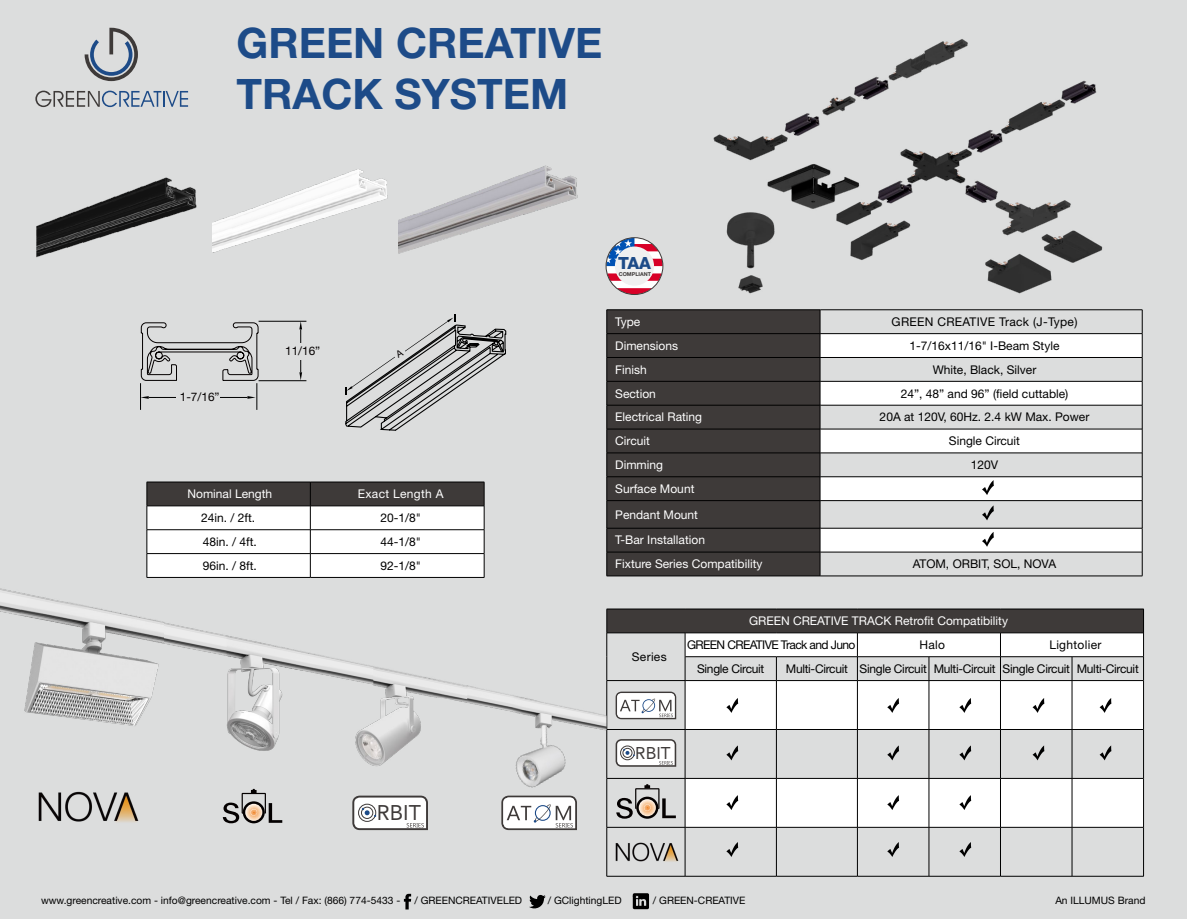
<style>
.page{position:relative;width:1187px;height:919px;background:#fff}
.page>*{position:absolute;margin:0;border:0;box-sizing:border-box;transform-origin:0 0}
.t1{font:700 42px/50.4px "Helvetica Neue LT Pro";color:#1d4b88}
.t2{font:21.3px "Avenir";color:#3e3a39}
.t3{font:17.1px "Avenir";color:#3e3a39}
.t4{font:800 16.8px "Helvetica Neue LT Pro";color:#1d4b88}
.t5{font:12px "Helvetica Neue LT Pro";color:#000}
.t6{font:12px/25.7px "Helvetica Neue LT Pro";color:#fff}
.t7{font:12px "Helvetica Neue LT Pro";letter-spacing:-.025em;color:#000}
.t8{font:12px "Helvetica Neue LT Pro";letter-spacing:.025em;color:#000}
.t9{font:12px "Helvetica Neue LT Pro";letter-spacing:-.05em;color:#000}
.t10{font:12px "Helvetica Neue LT Pro";letter-spacing:.025em;color:#fff}
.t11{font:11.85px "Helvetica Neue LT Pro";color:#040000}
.t12{font:10.2px "Helvetica Neue LT Pro";color:#000}
.t13{font:700 5.4px "Helvetica Neue LT Pro";color:#3e3a39}
.s1{color:#fff}
</style>
<div class="page">
<div style="left:0;top:0;width:1186px;height:918px;background:#dcdddd"></div>
<svg style="left:404px;top:893px;width:7px;height:16px"></svg>
<svg style="left:529px;top:895px;width:16px;height:13px"></svg>
<svg style="left:632px;top:893px;width:17px;height:16px"></svg>
<div style="left:607px;top:310px;width:212px;height:265px;background:#3e3a39"></div>
<svg style="left:820px;top:334px;width:321px;height:217px;fill:#fff"></svg>
<hr style="left:606px;top:309px;width:214px;height:1px;background:#000">
<svg style="left:819px;top:310px;width:1px;height:265px"></svg>
<hr style="left:820px;top:309px;width:322px;height:1px;background:#000">
<hr style="left:606px;top:333px;width:214px;height:1px;background:#000">
<hr style="left:820px;top:333px;width:321px;height:1px;background:#000">
<hr style="left:606px;top:357px;width:214px;height:1px;background:#000">
<hr style="left:820px;top:357px;width:321px;height:1px;background:#000">
<hr style="left:606px;top:381px;width:214px;height:1px;background:#000">
<hr style="left:820px;top:381px;width:321px;height:1px;background:#000">
<hr style="left:606px;top:405px;width:214px;height:1px;background:#000">
<hr style="left:820px;top:405px;width:321px;height:1px;background:#000">
<hr style="left:606px;top:429px;width:214px;height:1px;background:#000">
<hr style="left:820px;top:429px;width:321px;height:1px;background:#000">
<hr style="left:606px;top:452px;width:214px;height:1px;background:#000">
<hr style="left:820px;top:452px;width:321px;height:1px;background:#000">
<hr style="left:606px;top:476px;width:214px;height:1px;background:#000">
<hr style="left:820px;top:476px;width:321px;height:1px;background:#000">
<hr style="left:606px;top:500px;width:214px;height:1px;background:#000">
<hr style="left:820px;top:500px;width:322px;height:1px;background:#000">
<hr style="left:606px;top:528px;width:214px;height:1px;background:#000">
<hr style="left:820px;top:528px;width:322px;height:1px;background:#000">
<hr style="left:606px;top:551px;width:214px;height:1px;background:#000">
<svg style="left:606px;top:310px;width:1px;height:265px"></svg>
<hr style="left:820px;top:551px;width:322px;height:1px;background:#000">
<svg style="left:1141px;top:310px;width:1px;height:265px"></svg>
<hr style="left:606px;top:575px;width:214px;height:1px;background:#000">
<hr style="left:820px;top:575px;width:322px;height:1px;background:#000">
<hr style="left:147px;top:481px;width:163px;height:1px;background:#000">
<hr style="left:310px;top:481px;width:174px;height:1px;background:#000">
<svg style="left:147px;top:482px;width:338px;height:74px;background:#a2a09f"></svg>
<hr style="left:310px;top:553px;width:174px;height:1px;background:#000">
<hr style="left:606px;top:608px;width:79px;height:1px;background:#000">
<hr style="left:685px;top:608px;width:91px;height:1px;background:#000">
<hr style="left:776px;top:608px;width:81px;height:1px;background:#000">
<hr style="left:857px;top:608px;width:71px;height:1px;background:#000">
<hr style="left:928px;top:608px;width:72px;height:1px;background:#000">
<hr style="left:1000px;top:608px;width:71px;height:1px;background:#000">
<hr style="left:1071px;top:608px;width:72px;height:1px;background:#000">
<img style="left:713px;top:39px;width:390px;height:255px">
<svg style="left:981px;top:505px;width:12px;height:15px"></svg>
<svg style="left:981px;top:532px;width:12px;height:14px"></svg>
<svg style="left:981px;top:480px;width:12px;height:15px"></svg>
<hr style="left:258px;top:380px;width:48px;height:1px;background:#000">
<hr style="left:258px;top:321px;width:48px;height:1px;background:#000">
<hr style="left:300px;top:329px;width:1px;height:43px;background:#000">
<svg style="left:299px;top:372px;width:3px;height:8px"></svg>
<svg style="left:299px;top:321px;width:3px;height:8px"></svg>
<div style="left:297px;top:343px;width:7px;height:17px;background:#dcdddd"></div>
<svg style="left:140px;top:322px;width:119px;height:88px"></svg>
<div style="left:176px;top:394px;width:44px;height:7px;background:#dcdddd"></div>
<img style="left:0;top:556px;width:512px;height:156px">
<svg style="left:352px;top:795px;width:76px;height:35px;background:#d7d6d7"></svg>
<img style="left:21px;top:505px;width:143px;height:221px">
<img style="left:512px;top:695px;width:94px;height:35px">
<img style="left:373px;top:544px;width:94px;height:155px">
<img style="left:227px;top:503px;width:102px;height:169px">
<img style="left:343px;top:693px;width:85px;height:73px">
<img style="left:38px;top:791px;width:101px;height:31px">
<img style="left:512px;top:725px;width:62px;height:63px">
<img style="left:209px;top:668px;width:87px;height:83px">
<svg style="left:501px;top:795px;width:76px;height:35px;background:#cececf"></svg>
<svg style="left:223px;top:788px;width:59px;height:35px"></svg>
<svg style="left:606px;top:609px;width:538px;height:267px"></svg>
<svg style="left:85px;top:28px;width:53px;height:53px"></svg>
<svg style="left:35px;top:91px;width:153px;height:16px"></svg>
<img style="left:217px;top:169px;width:171px;height:83px">
<img style="left:398px;top:165px;width:180px;height:89px">
<img style="left:37px;top:177px;width:180px;height:80px">
<div style="left:606px;top:238px;width:57px;height:56px;background:#fff;border-radius:50%"></div>
<svg style="left:617px;top:288px;width:35px;height:6px"></svg>
<svg style="left:607px;top:273px;width:54px;height:8px"></svg>
<svg style="left:607px;top:238px;width:55px;height:28px"></svg>
<div style="left:605px;top:237px;width:58px;height:58px;border:1px solid #3e3a39;border-radius:50%"></div>
<div style="left:615px;top:246px;width:39px;height:39px;background:#f0f0f0;border-radius:50%"></div>
<svg style="left:345px;top:314px;width:162px;height:117px"></svg>
<h1 class="t1" style="left:236px;top:17px;width:367px">GREEN CREATIVE<br>TRACK SYSTEM</h1>
<p class="t11" style="left:180px;top:389px;width:41px">1-7/16”</p>
<p class="t11" style="left:285px;top:343px;width:37px">11/16”</p>
<p class="t6" style="left:187px;top:481px;width:86px">Nominal Length</p>
<p class="t10" style="left:358px;top:486px;width:87px">Exact Length A</p>
<p class="t5" style="left:201px;top:510px;width:59px">24in. / 2ft.<span class="s1">.</span></p>
<p class="t5" style="left:380px;top:510px;width:42px">20-1/8"</p>
<p class="t5" style="left:203px;top:534px;width:56px">48in. / 4ft.</p>
<p class="t5" style="left:380px;top:534px;width:42px">44-1/8"</p>
<p class="t5" style="left:203px;top:558px;width:56px">96in. / 8ft.</p>
<p class="t5" style="left:380px;top:558px;width:42px">92-1/8"</p>
<h2 class="t2" style="left:377px;top:795px;width:46px">RBIT</h2>
<h3 class="t4" style="left:618px;top:253px;width:34px">TAA</h3>
<p class="t13" style="left:618px;top:270px;width:34px">COMPLIANT</p>
<p class="t6" style="left:615px;top:308px;width:27px">Type</p>
<p class="t8" style="left:891px;top:314px;width:187px">GREEN CREATIVE Track (J-Type)</p>
<p class="t6" style="left:615px;top:332px;width:64px">Dimensions</p>
<p class="t5" style="left:909px;top:338px;width:151px">1-7/16x11/16" I-Beam Style</p>
<p class="t6" style="left:615px;top:356px;width:33px">Finish</p>
<p class="t5" style="left:932px;top:362px;width:105px">White, Black, Silver</p>
<p class="t6" style="left:615px;top:380px;width:42px">Section</p>
<p class="t5" style="left:900px;top:386px;width:169px">24”, 48” and 96” (field cuttable)</p>
<p class="t6" style="left:615px;top:404px;width:88px">Electrical Rating</p>
<p class="t5" style="left:879px;top:409px;width:211px">20A at 120V, 60Hz. 2.4 kW Max. Power</p>
<p class="t6" style="left:615px;top:428px;width:36px">Circuit</p>
<p class="t5" style="left:948px;top:433px;width:73px">Single Circuit</p>
<p class="t6" style="left:615px;top:451px;width:49px">Dimming</p>
<p class="t5" style="left:970px;top:457px;width:29px">120V</p>
<p class="t6" style="left:615px;top:475px;width:91px">Surface Mount<br>Pendant Mount<br>T-Bar Installation</p>
<p class="t6" style="left:615px;top:551px;width:149px">Fixture Series Compatibility</p>
<p class="t5" style="left:912px;top:556px;width:145px">ATOM, ORBIT, SOL, NOVA</p>
<p class="t5" style="left:632px;top:649px;width:36px">Series</p>
<p class="t6" style="left:749px;top:607px;width:260px">GREEN CREATIVE TRACK Retrofit Compatibility</p>
<p class="t9" style="left:687px;top:637px;width:170px">GREEN CREATIVE Track and Juno</p>
<p class="t5" style="left:919px;top:637px;width:27px">Halo</p>
<p class="t8" style="left:1049px;top:637px;width:54px">Lightolier</p>
<p class="t7" style="left:697px;top:661px;width:69px">Single Circuit</p>
<p class="t7" style="left:785px;top:661px;width:354px">Multi-Circuit Single Circuit Multi-Circuit Single Circuit Multi-Circuit</p>
<h3 class="t3" style="left:635px;top:739px;width:37px">RBIT</h3>
<p class="t12" style="left:41px;top:893px;width:361px">www.greencreative.com - info@greencreative.com - Tel / Fax: (866) 774-5433 -</p>
<p class="t12" style="left:414px;top:893px;width:109px">/ GREENCREATIVELED</p>
<p class="t12" style="left:548px;top:893px;width:75px">/ GClightingLED</p>
<p class="t12" style="left:653px;top:893px;width:94px">/ GREEN-CREATIVE</p>
<p class="t12" style="left:1055px;top:893px;width:92px">An ILLUMUS Brand</p>
</div>
